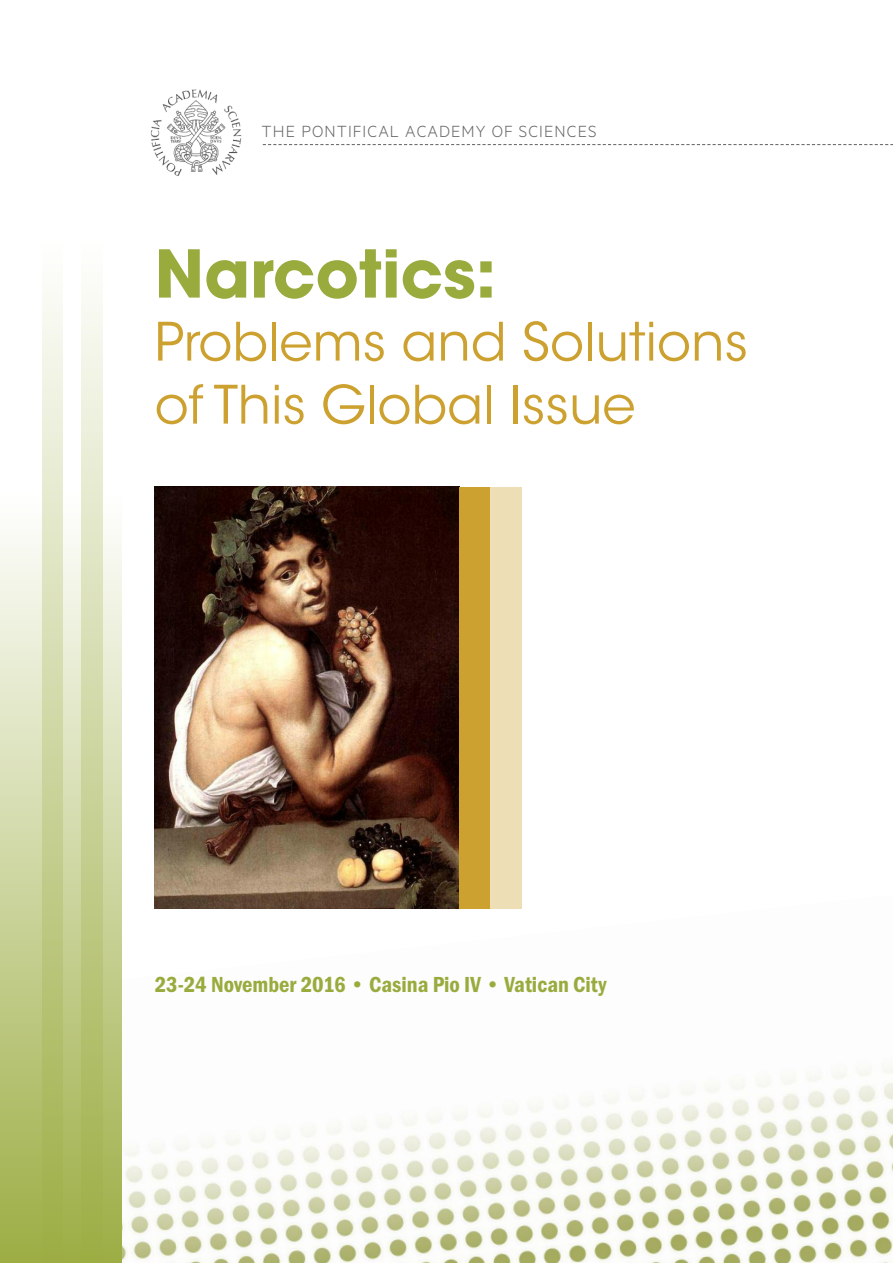
<style>
.page{position:relative;width:893px;height:1263px;background:#fff}
.page>*{position:absolute;margin:0;border:0;box-sizing:border-box;transform-origin:0 0}
.t1{font:700 65.25px "ITC Avant Garde Std";color:#9aab3e}
.t2{font:52.5px/63px "ITC Avant Garde Std";color:#cda12f}
.t3{font:22.65px "Franklin Got Itc TOT Dem Con";color:#9aab3e}
.t4{font:300 18.15px "Metric";letter-spacing:.06em;color:#686768}
</style>
<div class="page">
<img style="left:122px;top:896px;width:771px;height:367px">
<svg style="left:263px;top:144px;width:630px;height:1px"></svg>
<img style="left:151px;top:89px;width:91px;height:87px">
<div style="left:0;top:491px;width:122px;height:772px;background:linear-gradient(to bottom,#fefefe,#9dae45)"></div>
<div style="left:82px;top:236px;width:20px;height:1027px;background:linear-gradient(to bottom,#fff,#9cad43)"></div>
<div style="left:42px;top:236px;width:21px;height:1027px;background:linear-gradient(to bottom,#fff,#9cad43)"></div>
<img style="left:155px;top:487px;width:304px;height:421px">
<div style="left:459px;top:487px;width:31px;height:421px;background:#cda12f"></div>
<div style="left:490px;top:487px;width:31px;height:421px;background:#eddeb6"></div>
<p class="t4" style="left:262px;top:126px;width:337px">THE PONTIFICAL ACADEMY OF SCIENCES</p>
<h1 class="t1" style="left:155px;top:249px;width:343px">Narcotics:</h1>
<h2 class="t2" style="left:155px;top:315px;width:595px">Problems and Solutions of This Global Issue</h2>
<p class="t3" style="left:155px;top:970px;width:453px">23-24 November 2016 • Casina Pio IV • Vatican City</p>
</div>
